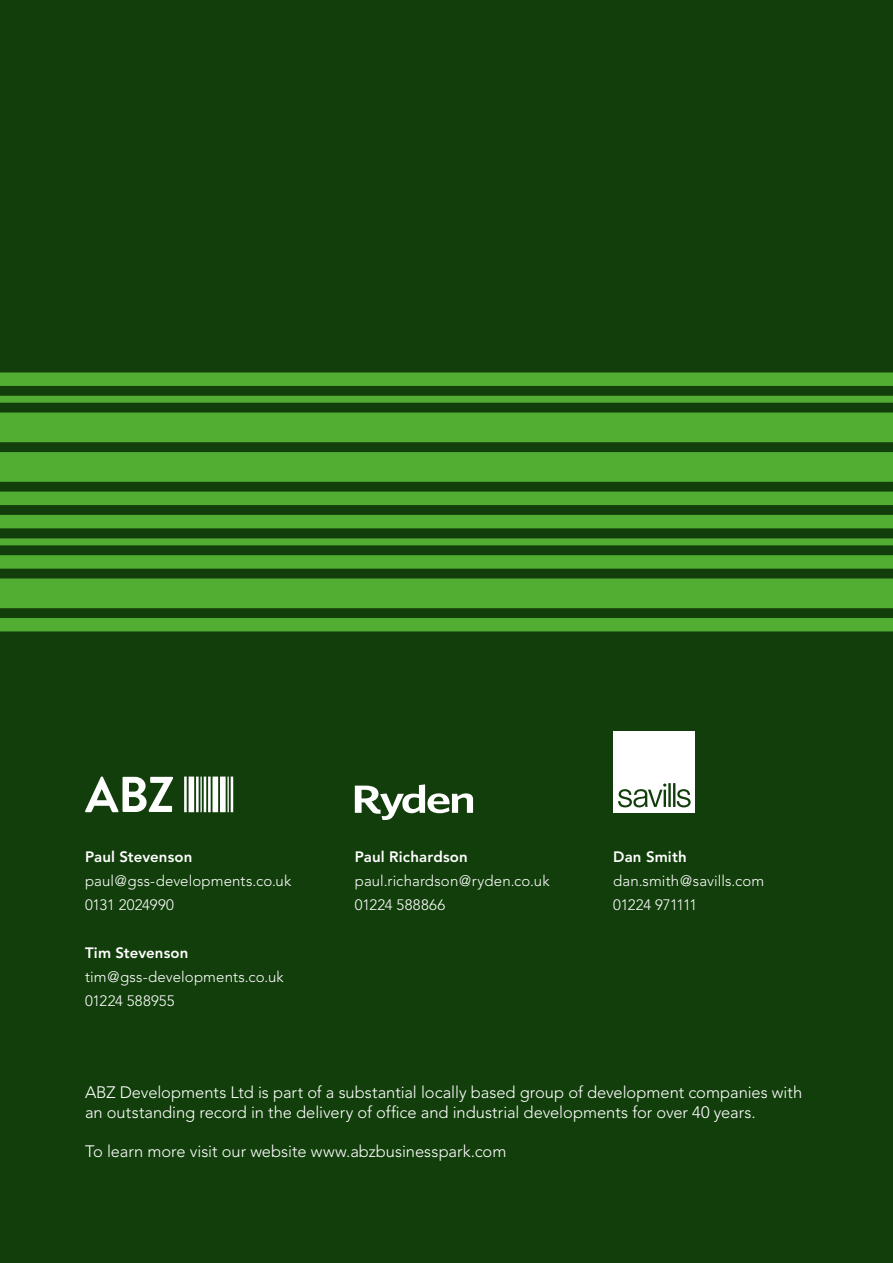
<style>
.page{position:relative;width:893px;height:1263px;background:#123e0b}
.page>*{position:absolute;margin:0;border:0;box-sizing:border-box;transform-origin:0 0}
.t1{font:300 16.5px/19.5px "Avenir";color:#fff}
.t2{font:300 15px/24px "Avenir";letter-spacing:.005em;color:#fff}
.t3{font:800 15px "Avenir";letter-spacing:.01em;color:#fff}
</style>
<div class="page">
<svg style="left:0;top:372px;width:893px;height:259px;fill:#52ae32"></svg>
<svg style="left:184px;top:776px;width:49px;height:36px"></svg>
<svg style="left:85px;top:776px;width:88px;height:36px"></svg>
<div style="left:613px;top:731px;width:82px;height:82px;background:#fff"></div>
<svg style="left:618px;top:783px;width:73px;height:24px"></svg>
<svg style="left:355px;top:784px;width:118px;height:36px"></svg>
<p class="t3" style="left:85px;top:848px;width:109px">Paul Stevenson</p>
<p class="t2" style="left:85px;top:869px;width:208px">paul@gss-developments.co.uk<br>0131 2024990</p>
<p class="t3" style="left:85px;top:944px;width:105px">Tim Stevenson</p>
<p class="t2" style="left:85px;top:965px;width:200px">tim@gss-developments.co.uk<br>01224 588955</p>
<p class="t3" style="left:355px;top:848px;width:115px">Paul Richardson</p>
<p class="t2" style="left:355px;top:869px;width:196px">paul.richardson@ryden.co.uk<br>01224 588866</p>
<p class="t3" style="left:613px;top:848px;width:75px">Dan Smith</p>
<p class="t2" style="left:613px;top:869px;width:153px">dan.smith@savills.com<br>01224 971111</p>
<p class="t1" style="left:85px;top:1083px;width:719px">ABZ Developments Ltd is part of a substantial locally based group of development companies with an outstanding record in the delivery of office and industrial developments for over 40 years.</p>
<p class="t1" style="left:85px;top:1141px;width:423px">To learn more visit our website www.abzbusinesspark.com</p>
</div>
